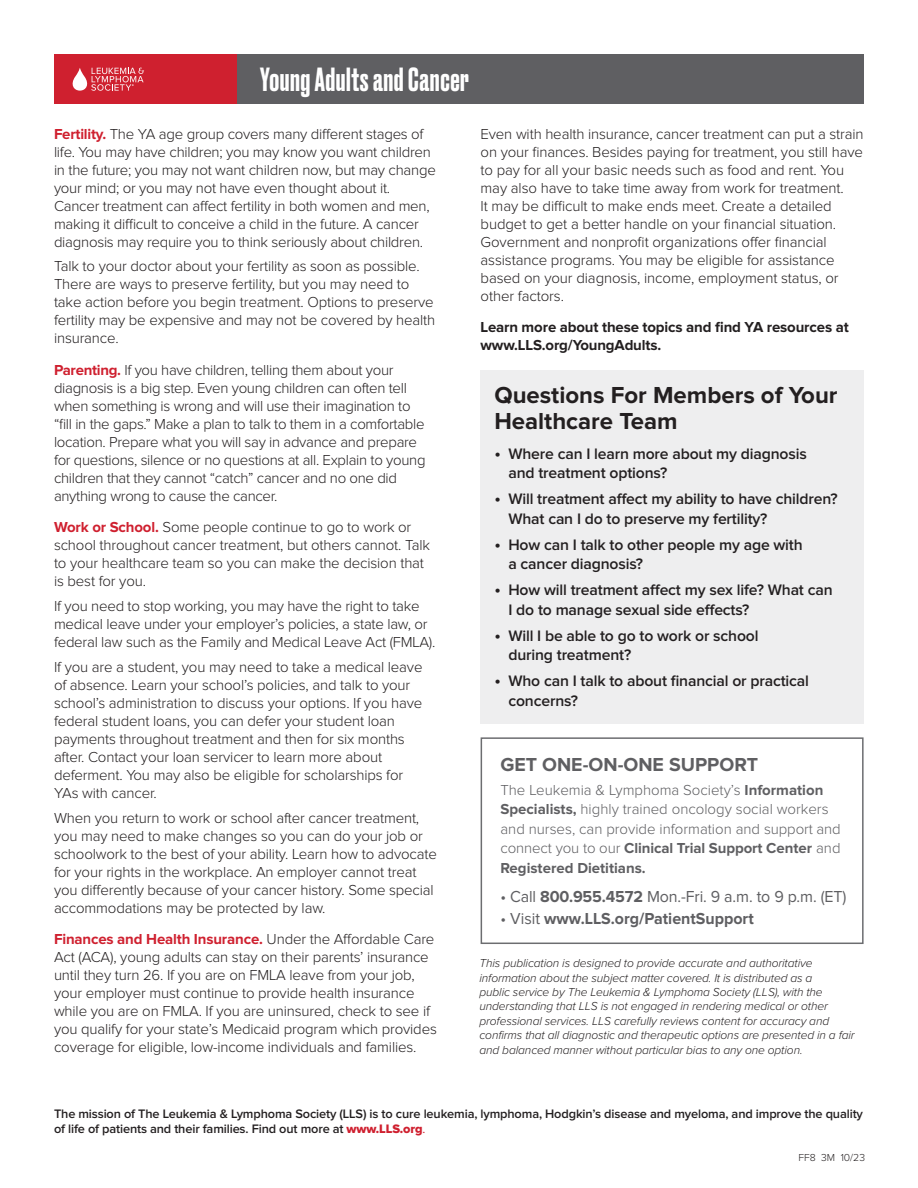
<style>
.page{position:relative;width:918px;height:1188px;background:#fff}
.page>*{position:absolute;margin:0;border:0;box-sizing:border-box;transform-origin:0 0}
.t1{font:500 31.5px "Druk";letter-spacing:.02em;color:#fff}
.body_copy{font:700 24px/25.5px "Proxima Nova";color:#231f20}
.t2{font:700 19.5px "Proxima Nova";color:#5f5f62}
.t3{font:16.5px "Proxima Nova";letter-spacing:-.005em;color:#5f5f62}
.t4{font:700 16.5px "Proxima Nova";color:#5f5f62}
.body_copy-2{font:600 15.75px/19.5px "Proxima Nova";letter-spacing:-.01em;color:#231f20}
.bullets{font:300 15px/18px "Proxima Nova";letter-spacing:-.01em;color:#231f20}
.t5{font:300 15px/19.5px "Proxima Nova";color:#5f5f62}
.bullets-2{font:700 15px/18px "Proxima Nova";letter-spacing:-.01em;color:#231f20}
.t6{font:600 12.75px/15px "Proxima Nova";letter-spacing:-.01em;color:#231f20}
.Subhead_red{font:italic 300 12px/14.4px "Proxima Nova";letter-spacing:-.01em;color:#231f20}
.Subhead_red-2{font:300 10.5px "Proxima Nova";color:#231f20}
.s1{font-weight:700;color:#cf202f}
.s2{font-size:18px}
.s3{font-weight:700}
.s4{font-weight:400}
.s5{font-family:"Proxima Nova Extrabld";font-weight:400;color:#cf202f}
.s6{font-weight:400;color:#cf202f}
</style>
<div class="page">
<div style="left:230px;top:54px;width:634px;height:50px;background:#5f5f62"></div>
<div style="left:54px;top:54px;width:183px;height:50px;background:#cf202f"></div>
<svg style="left:72px;top:67px;width:72px;height:24px"></svg>
<div style="left:480px;top:370px;width:383px;height:354px;background:#eeeeef"></div>
<div style="left:481px;top:737px;width:383px;height:207px;border:2px solid #6c6d70"></div>
<p class="t1" style="left:260px;top:58px;width:210px">Young Adults and Cancer</p>
<p class="bullets" style="left:54px;top:125px;width:383px"><span class="s1">Fertility.</span> The YA age group covers many different stages of life. You may have children; you may know you want children in the future; you may not want children now, but may change your mind; or you may not have even thought about it.<br>Cancer treatment can affect fertility in both women and men, making it difficult to conceive a child in the future. A cancer diagnosis may require you to think seriously about children.</p>
<p class="bullets" style="left:54px;top:258px;width:383px">Talk to your doctor about your fertility as soon as possible.<br>There are ways to preserve fertility, but you may need to take action before you begin treatment. Options to preserve fertility may be expensive and may not be covered by health insurance.</p>
<p class="bullets" style="left:54px;top:362px;width:373px"><span class="s1">Parenting.</span> If you have children, telling them about your diagnosis is a big step. Even young children can often tell when something is wrong and will use their imagination to “fill in the gaps.” Make a plan to talk to them in a comfortable location. Prepare what you will say in advance and prepare for questions, silence or no questions at all. Explain to young children that they cannot “catch” cancer and no one did anything wrong to cause the cancer.</p>
<p class="bullets" style="left:54px;top:519px;width:378px"><span class="s1">Work or School.</span> Some people continue to go to work or school throughout cancer treatment, but others cannot. Talk to your healthcare team so you can make the decision that is best for you.</p>
<p class="bullets" style="left:54px;top:598px;width:383px">If you need to stop working, you may have the right to take medical leave under your employer’s policies, a state law, or federal law such as the Family and Medical Leave Act (FMLA).</p>
<p class="bullets" style="left:54px;top:659px;width:370px">If you are a student, you may need to take a medical leave of absence. Learn your school’s policies, and talk to your school’s administration to discuss your options. If you have federal student loans, you can defer your student loan payments throughout treatment and then for six months after. Contact your loan servicer to learn more about deferment. You may also be eligible for scholarships for YAs with cancer.</p>
<p class="bullets" style="left:54px;top:809px;width:384px">When you return to work or school after cancer treatment, you may need to make changes so you can do your job or schoolwork to the best of your ability. Learn how to advocate for your rights in the workplace. An employer cannot treat you differently because of your cancer history. Some special accommodations may be protected by law.</p>
<p class="bullets" style="left:54px;top:931px;width:384px"><span class="s1">Finances and Health Insurance.</span> Under the Affordable Care Act (ACA), young adults can stay on their parents’ insurance until they turn 26. If you are on FMLA leave from your job, your employer must continue to provide health insurance while you are on FMLA. If you are uninsured, check to see if you qualify for your state’s Medicaid program which provides coverage for eligible, low-income individuals and families.</p>
<p class="bullets" style="left:481px;top:125px;width:384px">Even with health insurance, cancer treatment can put a strain on your finances. Besides paying for treatment, you still have to pay for all your basic needs such as food and rent. You may also have to take time away from work for treatment.<br>It may be difficult to make ends meet. Create a detailed budget to get a better handle on your financial situation.<br>Government and nonprofit organizations offer financial assistance programs. You may be eligible for assistance based on your diagnosis, income, employment status, or other factors.</p>
<p class="bullets-2" style="left:481px;top:319px;width:370px">Learn more about these topics and find YA resources at www.LLS.org/YoungAdults.</p>
<p class="body_copy" style="left:494px;top:383px;width:345px">Questions For Members of Your<br>Healthcare Team</p>
<p class="body_copy-2" style="left:508px;top:445px;width:300px;text-indent:-14px"><span class="s2">•</span> Where can I learn more about my diagnosis and treatment options?</p>
<p class="body_copy-2" style="left:508px;top:490px;width:331px;text-indent:-14px"><span class="s2">•</span> Will treatment affect my ability to have children?<br>What can I do to preserve my fertility?</p>
<p class="body_copy-2" style="left:508px;top:536px;width:296px;text-indent:-14px"><span class="s2">•</span> How can I talk to other people my age with a cancer diagnosis?</p>
<p class="body_copy-2" style="left:508px;top:581px;width:326px;text-indent:-14px"><span class="s2">•</span> How will treatment affect my sex life? What can<br>I do to manage sexual side effects?</p>
<p class="body_copy-2" style="left:508px;top:627px;width:252px;text-indent:-14px"><span class="s2">•</span> Will I be able to go to work or school during treatment?</p>
<p class="body_copy-2" style="left:508px;top:672px;width:302px;text-indent:-14px"><span class="s2">•</span> Who can I talk to about financial or practical concerns?</p>
<p class="t2" style="left:500px;top:755px;width:259px">GET ONE-ON-ONE SUPPORT</p>
<p class="t5" style="left:500px;top:780px;width:342px">The Leukemia &amp; Lymphoma Society’s <span class="s3">Information Specialists,</span> highly trained oncology social workers and nurses, can provide information and support and connect you to our <span class="s3">Clinical Trial Support Center</span> and <span class="s3">Registered Dietitians.</span></p>
<p class="t3" style="left:500px;top:889px;width:348px">• Call <span class="s3">800.955.4572</span> Mon.-Fri. 9 a.m. to 9 p.m. (ET)</p>
<p class="t4" style="left:500px;top:911px;width:255px"><span class="s4">• Visit</span> www.LLS.org/PatientSupport</p>
<p class="Subhead_red" style="left:480px;top:955px;width:377px">This publication is designed to provide accurate and authoritative information about the subject matter covered. It is distributed as a<br>public service by The Leukemia &amp; Lymphoma Society (LLS), with the understanding that LLS is not engaged in rendering medical or other professional services. LLS carefully reviews content for accuracy and confirms that all diagnostic and therapeutic options are presented in a fair and balanced manner without particular bias to any one option.</p>
<p class="t6" style="left:54px;top:1107px;width:811px">The mission of The Leukemia &amp; Lymphoma Society (LLS) is to cure leukemia, lymphoma, Hodgkin’s disease and myeloma, and improve the quality of life of patients and their families. Find out more at <span class="s5">www.LLS.org</span><span class="s6">.</span></p>
<p class="Subhead_red-2" style="left:798px;top:1152px;width:68px">FF8 3M 10/23</p>
</div>
